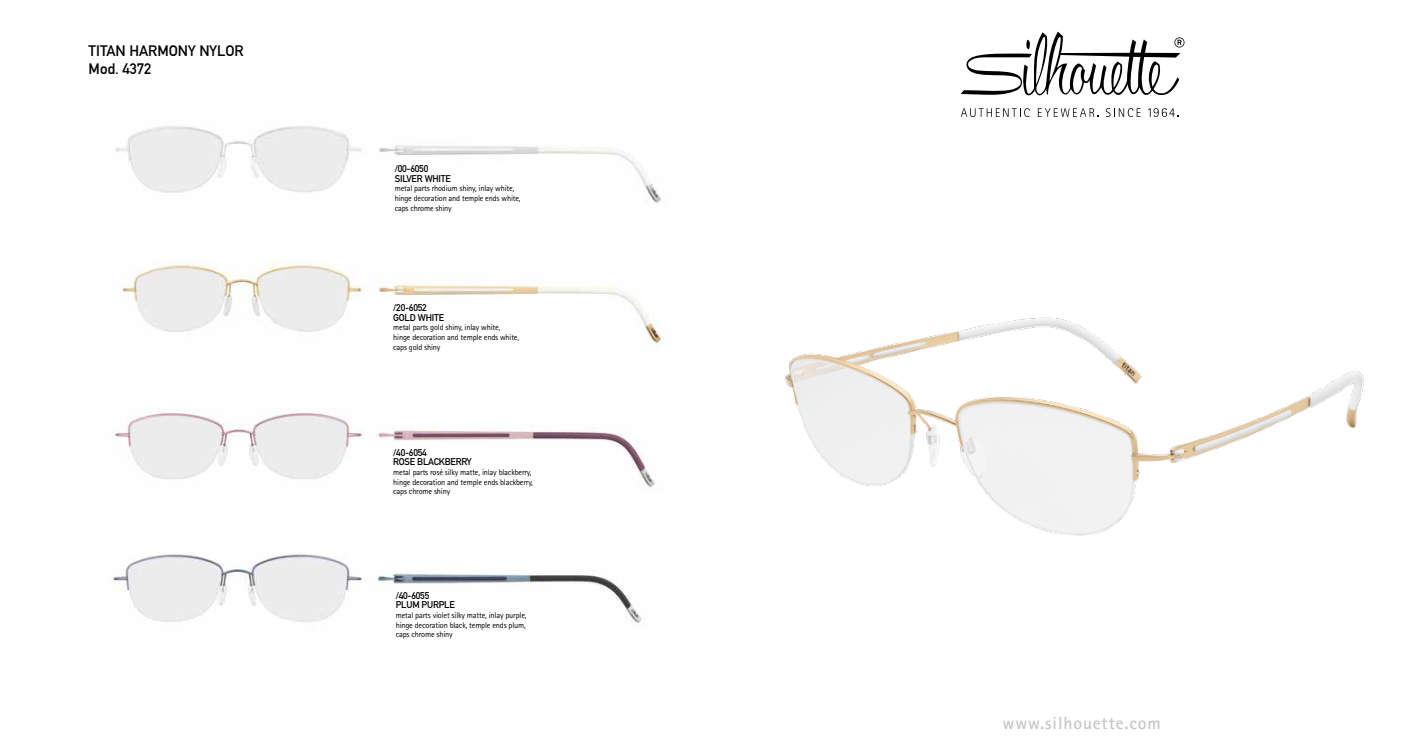
<style>
.page{position:relative;width:1418px;height:745px;background:#fff}
.page>*{position:absolute;margin:0;border:0;box-sizing:border-box;transform-origin:0 0}
.t1{font:700 17.5px "Rotis Sans Serif";letter-spacing:.05em;color:#c6c7c8}
.t2{font:15px/18px "DIN Mittelschrift";color:#000}
.t3{font:9.62px/9.6px "DIN Mittelschrift";letter-spacing:-.02em;color:#000}
.t4{font:8.25px/9.6px "Rotis Sans Serif";letter-spacing:-.02em;color:#000}
</style>
<div class="page">
<img style="left:378px;top:426px;width:277px;height:62px">
<div style="left:457px;top:454px;width:73px;height:16px;background:#fff"></div>
<img style="left:115px;top:412px;width:250px;height:68px">
<img style="left:377px;top:573px;width:265px;height:50px">
<img style="left:109px;top:554px;width:253px;height:68px">
<img style="left:378px;top:281px;width:283px;height:64px">
<div style="left:468px;top:301px;width:73px;height:16px;background:#fff"></div>
<img style="left:122px;top:259px;width:241px;height:73px">
<img style="left:379px;top:145px;width:282px;height:58px">
<div style="left:471px;top:163px;width:73px;height:16px;background:#fff"></div>
<img style="left:115px;top:126px;width:247px;height:67px">
<img style="left:784px;top:31px;width:580px;height:505px">
<h2 class="t2" style="left:89px;top:42px;width:157px">TITAN HARMONY NYLOR<br>Mod. 4372</h2>
<p class="t3" style="left:395px;top:163px;width:58px">/00-6050<br>SILVER WHITE</p>
<p class="t4" style="left:395px;top:183px;width:127px">metal parts rhodium shiny, inlay white, hinge decoration and temple ends white, caps chrome shiny</p>
<p class="t3" style="left:393px;top:302px;width:52px">/20-6052<br>GOLD WHITE</p>
<p class="t4" style="left:393px;top:322px;width:127px">metal parts gold shiny, inlay white, hinge decoration and temple ends white, caps gold shiny</p>
<p class="t3" style="left:393px;top:447px;width:80px">/40-6054<br>ROSE BLACKBERRY</p>
<p class="t4" style="left:393px;top:467px;width:141px">metal parts rosé silky matte, inlay blackberry, hinge decoration and temple ends blackberry, caps chrome shiny</p>
<p class="t3" style="left:396px;top:590px;width:61px">/40-6055<br>PLUM PURPLE</p>
<p class="t4" style="left:396px;top:610px;width:132px;text-align:justify">metal parts violet silky matte, inlay purple, hinge decoration black, temple ends plum, caps chrome shiny</p>
<h1 class="t1" style="left:1002px;top:712px;width:160px">www.silhouette.com</h1>
</div>
